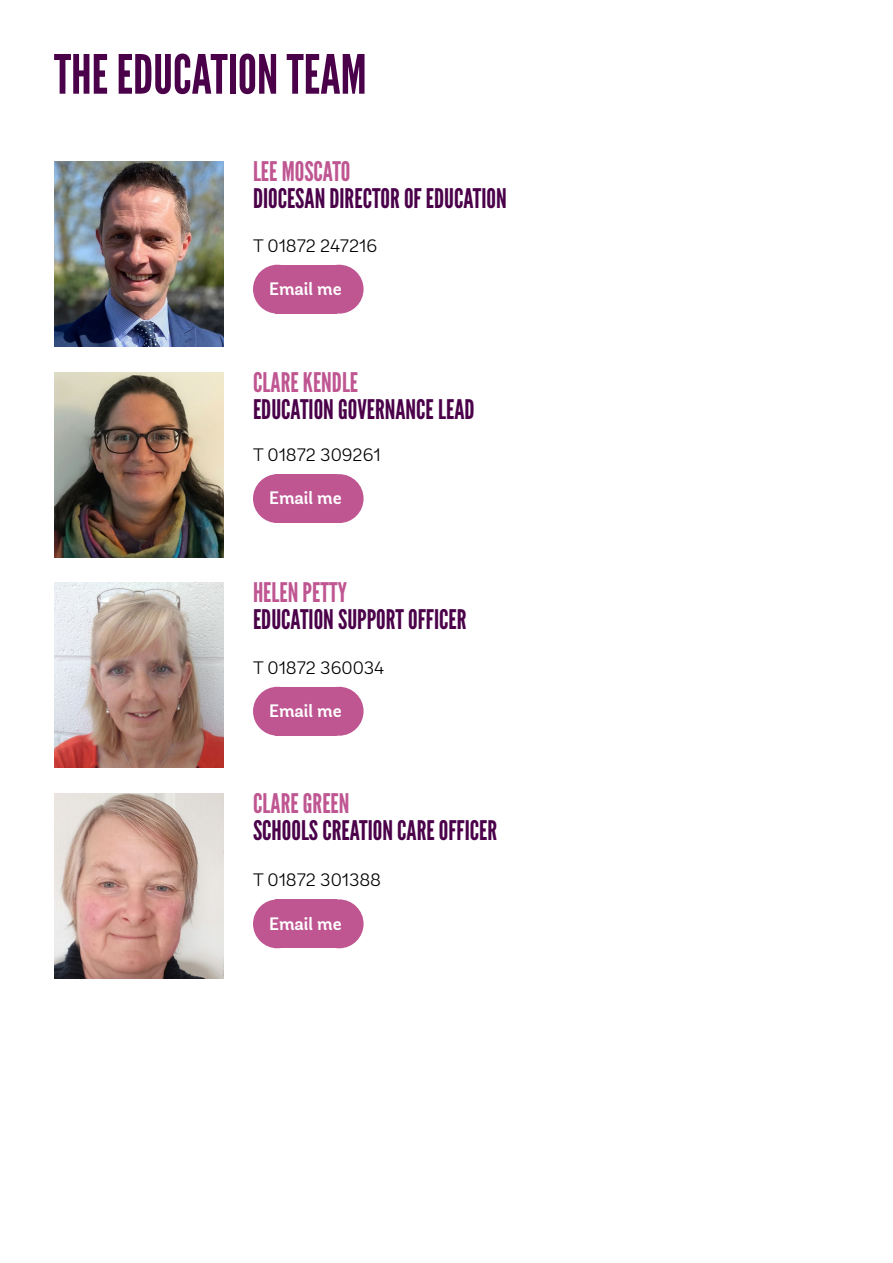
<style>
.page{position:relative;width:893px;height:1263px;background:#fff}
.page>*{position:absolute;margin:0;border:0;box-sizing:border-box;transform-origin:0 0}
.t1{font:54px "League Gothic";color:#4b004a}
.t2{font:27px "League Gothic";color:#4b004a}
.t3{font:27px "League Gothic";color:#bf5692}
.t4{font:300 18px "Andes Rounded";color:#000}
.t5{font:600 18px "Andes Rounded";color:#fff}
</style>
<div class="page">
<img style="left:54px;top:162px;width:169px;height:185px">
<img style="left:54px;top:372px;width:169px;height:185px">
<img style="left:54px;top:583px;width:169px;height:184px">
<img style="left:54px;top:793px;width:169px;height:185px">
<div style="left:253px;top:265px;width:49px;height:49px;background:#bf5692;border-radius:50%"></div>
<div style="left:275px;top:265px;width:62px;height:49px;background:#bf5692"></div>
<div style="left:315px;top:265px;width:49px;height:49px;background:#bf5692;border-radius:50%"></div>
<div style="left:253px;top:474px;width:49px;height:49px;background:#bf5692;border-radius:50%"></div>
<div style="left:275px;top:474px;width:62px;height:49px;background:#bf5692"></div>
<div style="left:315px;top:474px;width:49px;height:49px;background:#bf5692;border-radius:50%"></div>
<div style="left:253px;top:687px;width:49px;height:49px;background:#bf5692;border-radius:50%"></div>
<div style="left:275px;top:687px;width:62px;height:49px;background:#bf5692"></div>
<div style="left:315px;top:687px;width:49px;height:49px;background:#bf5692;border-radius:50%"></div>
<div style="left:253px;top:899px;width:49px;height:49px;background:#bf5692;border-radius:50%"></div>
<div style="left:275px;top:899px;width:62px;height:49px;background:#bf5692"></div>
<div style="left:315px;top:899px;width:49px;height:49px;background:#bf5692;border-radius:50%"></div>
<h1 class="t1" style="left:54px;top:42px;width:314px">THE EDUCATION TEAM</h1>
<p class="t3" style="left:253px;top:156px;width:99px">LEE MOSCATO</p>
<p class="t2" style="left:253px;top:183px;width:255px">DIOCESAN DIRECTOR OF EDUCATION</p>
<p class="t4" style="left:253px;top:235px;width:126px">T 01872 247216</p>
<p class="t5" style="left:269px;top:277px;width:74px">Email me</p>
<p class="t3" style="left:253px;top:366px;width:107px">CLARE KENDLE</p>
<p class="t2" style="left:253px;top:393px;width:223px">EDUCATION GOVERNANCE LEAD</p>
<p class="t4" style="left:253px;top:444px;width:129px">T 01872 309261</p>
<p class="t5" style="left:269px;top:487px;width:74px">Email me</p>
<p class="t3" style="left:253px;top:577px;width:95px">HELEN PETTY</p>
<p class="t2" style="left:253px;top:604px;width:215px">EDUCATION SUPPORT OFFICER</p>
<p class="t4" style="left:253px;top:657px;width:133px">T 01872 360034</p>
<p class="t5" style="left:269px;top:699px;width:74px">Email me</p>
<p class="t3" style="left:253px;top:787px;width:98px">CLARE GREEN</p>
<p class="t2" style="left:253px;top:814px;width:246px">SCHOOLS CREATION CARE OFFICER</p>
<p class="t4" style="left:253px;top:869px;width:130px">T 01872 301388</p>
<p class="t5" style="left:269px;top:912px;width:74px">Email me</p>
</div>
